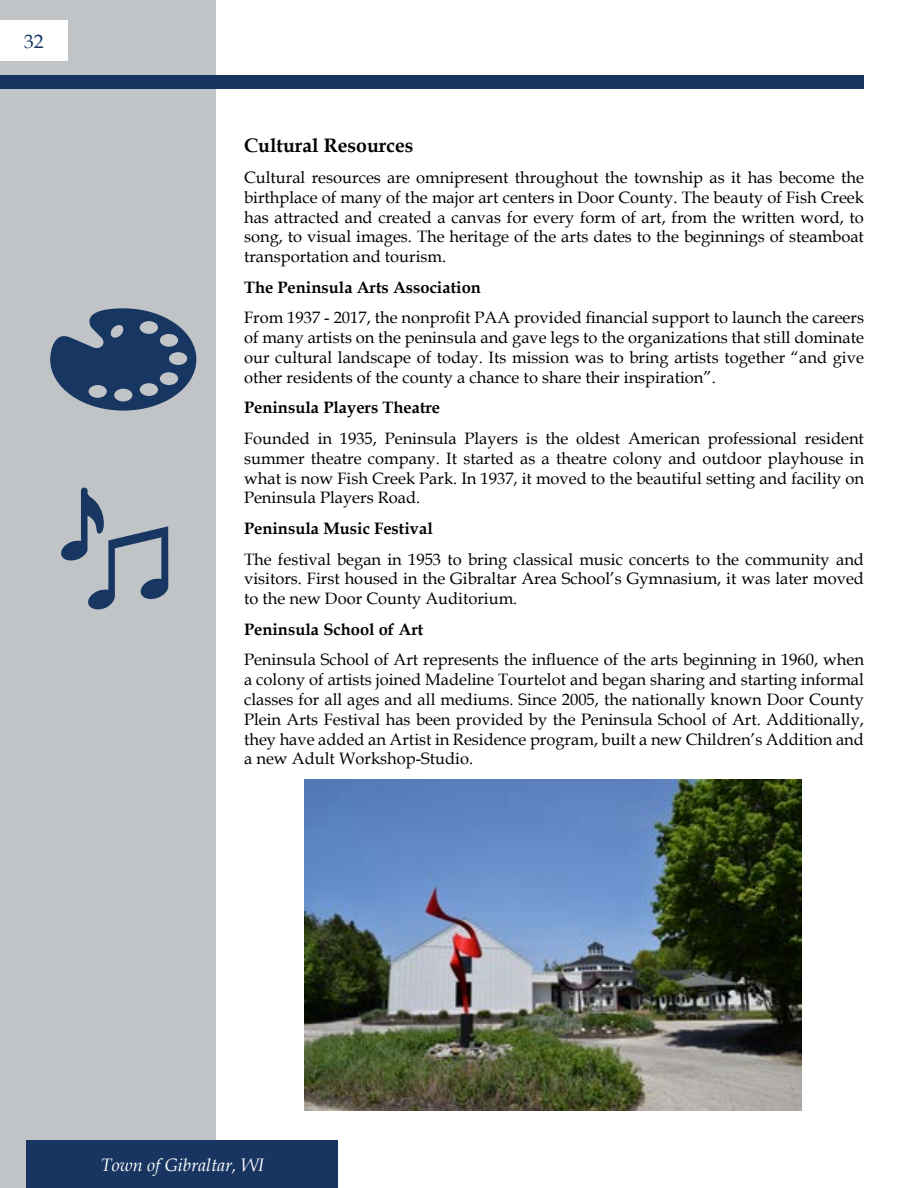
<style>
.page{position:relative;width:918px;height:1188px;background:#fff}
.page>*{position:absolute;margin:0;border:0;box-sizing:border-box;transform-origin:0 0}
.t1{font:700 19.5px "Book Antiqua";color:#000}
.t2{font:19.5px "Book Antiqua";color:#183562}
.t3{font:italic 18px "Book Antiqua";color:#fff}
.t4{font:16.5px/19.8px "Book Antiqua";color:#000;text-align:justify}
.t5{font:700 16.5px "Book Antiqua";color:#000}
</style>
<div class="page">
<div style="left:0;top:0;width:216px;height:1188px;background:#c0c4c6"></div>
<div style="left:0;top:75px;width:864px;height:14px;background:#183562"></div>
<div style="left:27px;top:1141px;width:311px;height:47px;background:#183562"></div>
<div style="left:0;top:20px;width:68px;height:41px;background:#fff"></div>
<svg style="left:61px;top:488px;width:107px;height:122px"></svg>
<svg style="left:50px;top:308px;width:146px;height:103px"></svg>
<img style="left:305px;top:780px;width:496px;height:331px">
<p class="t2" style="left:24px;top:27px;width:21px">32</p>
<p class="t1" style="left:244px;top:132px;width:171px">Cultural Resources</p>
<p class="t4" style="left:244px;top:167px;width:621px">Cultural resources are omnipresent throughout the township as it has become the birthplace of many of the major art centers in Door County. The beauty of Fish Creek has attracted and created a canvas for every form of art, from the written word, to song, to visual images. The heritage of the arts dates to the beginnings of steamboat transportation and tourism.</p>
<p class="t5" style="left:244px;top:276px;width:238px">The Peninsula Arts Association</p>
<p class="t4" style="left:244px;top:308px;width:621px">From 1937 - 2017, the nonprofit PAA provided financial support to launch the careers of many artists on the peninsula and gave legs to the organizations that still dominate our cultural landscape of today. Its mission was to bring artists together “and give other residents of the county a chance to share their inspiration”.</p>
<p class="t5" style="left:244px;top:397px;width:198px">Peninsula Players Theatre</p>
<p class="t4" style="left:244px;top:428px;width:621px">Founded in 1935, Peninsula Players is the oldest American professional resident summer theatre company. It started as a theatre colony and outdoor playhouse in what is now Fish Creek Park. In 1937, it moved to the beautiful setting and facility on Peninsula Players Road.</p>
<p class="t5" style="left:244px;top:517px;width:190px">Peninsula Music Festival</p>
<p class="t4" style="left:244px;top:549px;width:621px">The festival began in 1953 to bring classical music concerts to the community and visitors. First housed in the Gibraltar Area School’s Gymnasium, it was later moved to the new Door County Auditorium.</p>
<p class="t5" style="left:244px;top:618px;width:181px">Peninsula School of Art</p>
<p class="t4" style="left:244px;top:650px;width:621px">Peninsula School of Art represents the influence of the arts beginning in 1960, when a colony of artists joined Madeline Tourtelot and began sharing and starting informal classes for all ages and all mediums. Since 2005, the nationally known Door County Plein Arts Festival has been provided by the Peninsula School of Art. Additionally, they have added an Artist in Residence program, built a new Children’s Addition and a new Adult Workshop-Studio.</p>
<p class="t3" style="left:101px;top:1152px;width:165px">Town of Gibraltar, WI</p>
</div>
